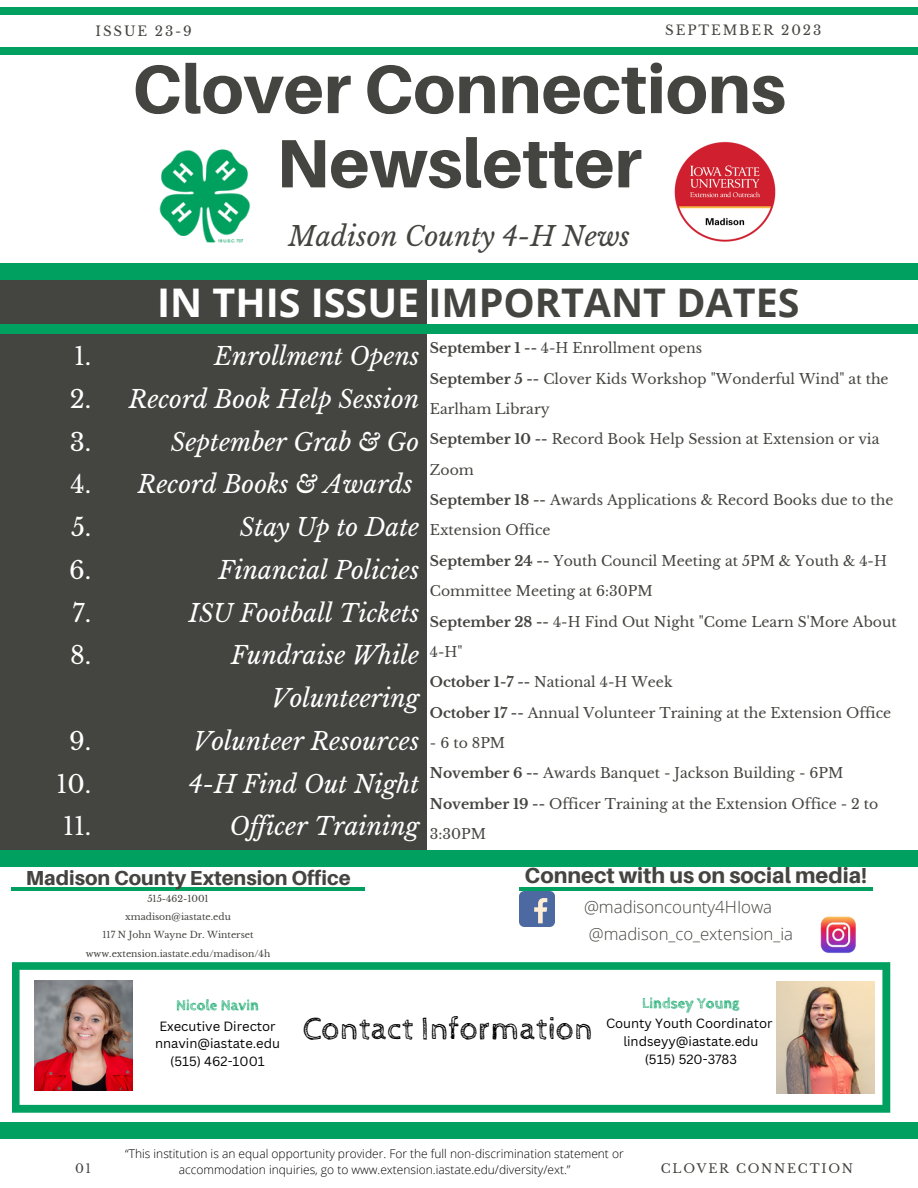
<style>
.page{position:relative;width:918px;height:1188px;background:#fff}
.page>*{position:absolute;margin:0;border:0;box-sizing:border-box;transform-origin:0 0}
.t1{font:800 68.4px/74.2px "Aileron";color:#444440;text-align:center}
.t2{font:700 39.45px "Open Sans";color:#444440}
.t3{font:32.4px "Cabin Sketch";color:#000}
.t4{font:italic 26.85px "Libre Baskerville";color:#444440}
.t5{font:italic 24.45px/42.8px "Libre Baskerville";color:#fff;text-align:right}
.t6{font:24.45px/42.8px "Libre Baskerville";color:#fff;text-align:justify}
.t7{font:800 21.75px "Aileron";color:#444440}
.t8{font:800 20.25px "Aileron";color:#444440}
.t9{font:300 16.8px "Open Sans";color:#444440}
.t10{font:700 15.15px "Cabin Sketch";color:#00a160}
.t11{font:13.95px/30.3px "Libre Baskerville";color:#444440}
.t12{font:13.5px "Libre Baskerville";letter-spacing:.14em;color:#444440}
.t13{font:13.05px "Canva Sans";color:#000}
.t14{font:12.45px "Libre Baskerville";letter-spacing:.14em;color:#444440}
.t15{font:300 12px/16px "Open Sans";color:#000;text-align:center}
.t16{font:9.15px "Libre Baskerville";color:#444440}
.s1{color:#fff}
.s2{font-weight:700}
</style>
<div class="page">
<div style="left:0;top:279px;width:427px;height:581px;background:#444440"></div>
<div style="left:0;top:48px;width:918px;height:7px;background:#00a160"></div>
<div style="left:0;top:7px;width:918px;height:7px;background:#00a160"></div>
<div style="left:0;top:264px;width:918px;height:15px;background:#00a160"></div>
<img style="left:159px;top:149px;width:91px;height:94px">
<img style="left:674px;top:141px;width:102px;height:101px">
<img style="left:520px;top:891px;width:34px;height:35px">
<img style="left:820px;top:916px;width:36px;height:37px">
<hr style="left:12px;top:887px;width:353px;height:4px;background:#00a160">
<div style="left:0;top:1123px;width:918px;height:16px;background:#00a160"></div>
<div style="left:0;top:325px;width:918px;height:9px;background:#00a160"></div>
<svg style="left:12px;top:962px;width:878px;height:151px"></svg>
<img style="left:35px;top:980px;width:98px;height:110px">
<img style="left:777px;top:981px;width:98px;height:113px">
<hr style="left:520px;top:887px;width:353px;height:4px;background:#00a160">
<div style="left:0;top:851px;width:918px;height:15px;background:#00a160"></div>
<p class="t12" style="left:96px;top:23px;width:98px">ISSUE 23-9</p>
<p class="t12" style="left:665px;top:22px;width:158px">SEPTEMBER 2023</p>
<p class="t1" style="left:132px;top:51px;width:655px">Clover Connections<br>Newsletter</p>
<p class="t4" style="left:289px;top:219px;width:343px">Madison County 4-H News</p>
<h3 class="t6" style="left:69px;top:335px;width:24px">1.<br>2.<br>3.<br>4.<br>5.<br>6.<br>7.<br>8.</h3>
<h3 class="t6" style="left:57px;top:720px;width:36px;text-align:center">9.<br>10.<br>11.</h3>
<p class="t2" style="left:157px;top:275px;width:644px"><span class="s1">IN THIS ISSUE</span> IMPORTANT DATES</p>
<p class="t5" style="left:214px;top:335px;width:207px">Enrollment Opens</p>
<p class="t5" style="left:129px;top:378px;width:292px">Record Book Help Session</p>
<p class="t5" style="left:171px;top:421px;width:250px">September Grab &amp; Go</p>
<p class="t5" style="left:138px;top:463px;width:276px">Record Books &amp; Awards</p>
<p class="t5" style="left:240px;top:506px;width:181px">Stay Up to Date</p>
<p class="t5" style="left:218px;top:549px;width:202px">Financial Policies</p>
<p class="t5" style="left:189px;top:592px;width:232px">ISU Football Tickets</p>
<p class="t5" style="left:231px;top:634px;width:190px">Fundraise While<br>Volunteering</p>
<p class="t5" style="left:193px;top:720px;width:228px">Volunteer Resources</p>
<p class="t5" style="left:189px;top:763px;width:232px">4-H Find Out Night</p>
<p class="t5" style="left:230px;top:805px;width:191px">Of icer Training</p>
<p class="t11" style="left:430px;top:333px;width:274px"><span class="s2">September 1 --</span> 4-H Enrollment opens</p>
<p class="t11" style="left:430px;top:363px;width:460px"><span class="s2">September 5 --</span> Clover Kids Workshop "Wonderful Wind" at the<br>Earlham Library</p>
<p class="t11" style="left:430px;top:424px;width:451px"><span class="s2">September 10 --</span> Record Book Help Session at Extension or via<br>Zoom</p>
<p class="t11" style="left:430px;top:485px;width:465px"><span class="s2">September 18 --</span> Awards Applications &amp; Record Books due to the<br>Extension Office</p>
<p class="t11" style="left:430px;top:546px;width:459px"><span class="s2">September 24 --</span> Youth Council Meeting at 5PM &amp; Youth &amp; 4-H<br>Committee Meeting at 6:30PM</p>
<p class="t11" style="left:430px;top:606px;width:468px"><span class="s2">September 28 --</span> 4-H Find Out Night "Come Learn S'More About<br>4-H"</p>
<p class="t11" style="left:430px;top:667px;width:244px"><span class="s2">October 1-7 --</span> National 4-H Week</p>
<p class="t11" style="left:430px;top:698px;width:463px"><span class="s2">October 17 --</span> Annual Volunteer Training at the Extension Office</p>
<p class="t11" style="left:430px;top:728px;width:77px">- 6 to 8PM</p>
<p class="t11" style="left:430px;top:758px;width:415px"><span class="s2">November 6 --</span> Awards Banquet - Jackson Building - 6PM</p>
<p class="t11" style="left:430px;top:789px;width:450px"><span class="s2">November 19 --</span> Officer Training at the Extension Office - 2 to<br>3:30PM</p>
<p class="t8" style="left:26px;top:865px;width:326px">Madison County Extension Office</p>
<p class="t16" style="left:147px;top:893px;width:63px">515-462-1001</p>
<p class="t16" style="left:125px;top:911px;width:107px">xmadison@iastate.edu</p>
<p class="t16" style="left:102px;top:929px;width:153px">117 N John Wayne Dr. Winterset</p>
<p class="t16" style="left:86px;top:948px;width:186px">www.extension.iastate.edu/madison/4h</p>
<p class="t7" style="left:525px;top:862px;width:344px">Connect with us on social media!</p>
<p class="t9" style="left:584px;top:895px;width:190px">@madisoncounty4HIowa</p>
<p class="t9" style="left:589px;top:922px;width:206px">@madison_co_extension_ia</p>
<p class="t10" style="left:176px;top:997px;width:84px">Nicole Navin</p>
<p class="t13" style="left:159px;top:1017px;width:118px">Executive Director</p>
<p class="t13" style="left:155px;top:1035px;width:127px">nnavin@iastate.edu</p>
<p class="t13" style="left:170px;top:1052px;width:96px">(515) 462-1001</p>
<p class="t3" style="left:303px;top:1011px;width:291px">Contact Information</p>
<p class="t10" style="left:642px;top:995px;width:99px">Lindsey Young</p>
<p class="t13" style="left:606px;top:1014px;width:168px">County Youth Coordinator</p>
<p class="t13" style="left:623px;top:1032px;width:137px">lindseyy@iastate.edu</p>
<p class="t13" style="left:645px;top:1050px;width:94px">(515) 520-3783</p>
<p class="t15" style="left:125px;top:1145px;width:500px">“This institution is an equal opportunity provider. For the full non-discrimination statement or accommodation inquiries, go to www.extension.iastate.edu/diversity/ext.”</p>
<p class="t14" style="left:75px;top:1161px;width:18px">01</p>
<p class="t14" style="left:661px;top:1161px;width:194px">CLOVER CONNECTION</p>
</div>
